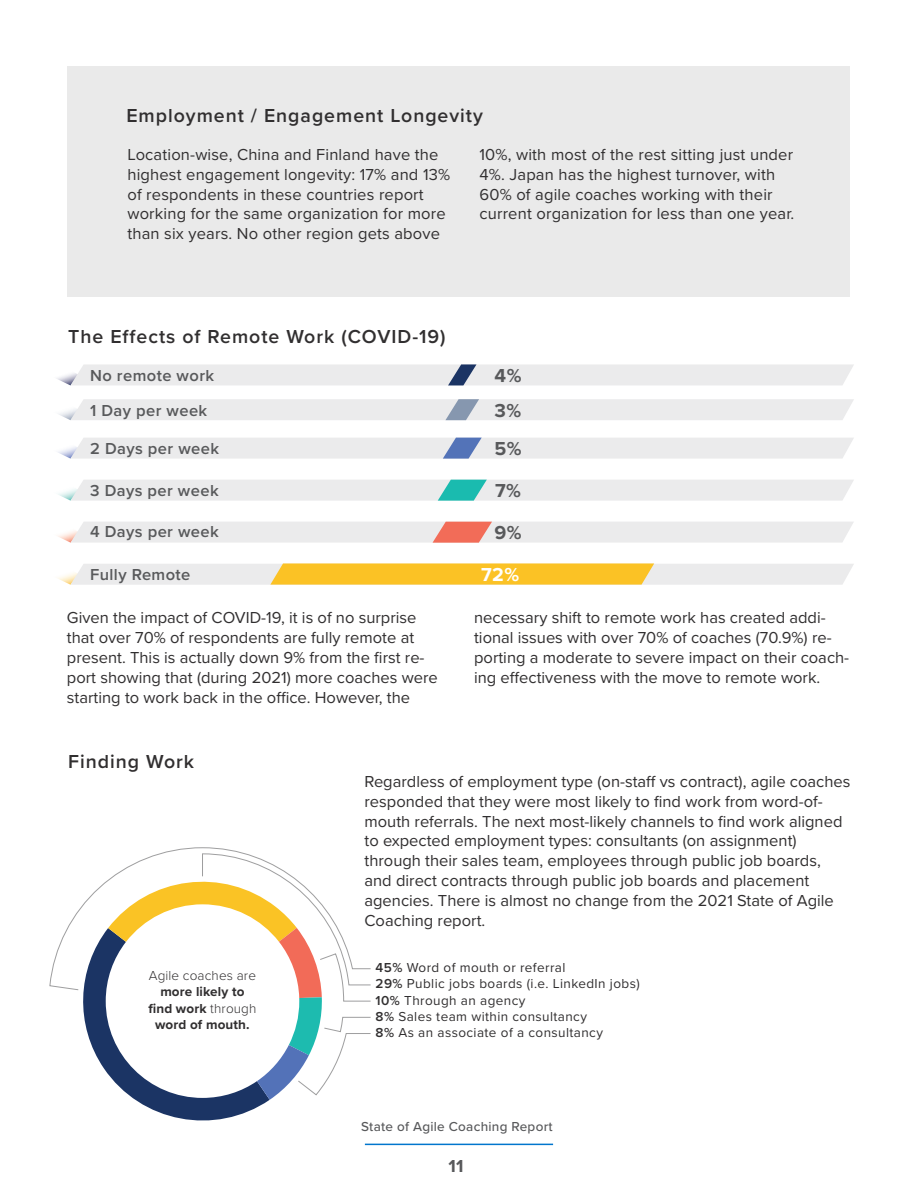
<style>
.page{position:relative;width:918px;height:1188px;background:#fff}
.page>*{position:absolute;margin:0;border:0;box-sizing:border-box;transform-origin:0 0}
.t1{font:600 19.5px "Proxima Nova";letter-spacing:.05em;color:#312f30}
.t2{font:700 19.5px "Proxima Nova";color:#58595b}
.t3{font:700 19.5px "Proxima Nova";color:#fff}
.t4{font:700 18px "Proxima Nova";color:#58595b}
.t5{font:16.5px/19.8px "Proxima Nova";color:#312f30}
.t6{font:600 16.5px "Proxima Nova";letter-spacing:.025em;color:#58595b}
.t7{font:13.5px "Proxima Nova";letter-spacing:.03em;color:#312f30}
.t8{font:700 13.5px/16.2px "Proxima Nova";letter-spacing:.01em;color:#312f30;text-align:center}
.t9{font:500 13.5px "Proxima Nova";letter-spacing:.02em;color:#58595b}
.t10{font:300 13.5px "Proxima Nova";letter-spacing:.01em;color:#312f30}
.s1{font-weight:300}
.s2{font-weight:600}
</style>
<div class="page">
<svg style="left:58px;top:521px;width:796px;height:22px;background:#ece5e4"></svg>
<svg style="left:58px;top:437px;width:796px;height:22px;background:#e7e8eb"></svg>
<div style="left:59px;top:399px;width:795px;height:21px;background:#ebebec"></div>
<svg style="left:57px;top:364px;width:797px;height:21px;background:#e7e8ea"></svg>
<svg style="left:58px;top:563px;width:796px;height:22px;background:#f3d993"></svg>
<svg style="left:58px;top:479px;width:796px;height:22px;background:#e3eaea"></svg>
<svg style="left:130px;top:1096px;width:145px;height:25px"></svg>
<svg style="left:49px;top:847px;width:322px;height:249px"></svg>
<hr style="left:365px;top:1144px;width:188px;height:1px;background:#0176cd">
<div style="left:68px;top:66px;width:782px;height:231px;background:#eaeaea"></div>
<p class="t1" style="left:126px;top:101px;width:358px">Employment / Engagement Longevity</p>
<p class="t5" style="left:127px;top:144px;width:324px">Location-wise, China and Finland have the highest engagement longevity: 17% and 13% of respondents in these countries report working for the same organization for more than six years. No other region gets above</p>
<p class="t5" style="left:480px;top:144px;width:316px">10%, with most of the rest sitting just under 4%. Japan has the highest turnover, with 60% of agile coaches working with their current organization for less than one year.</p>
<p class="t1" style="left:68px;top:322px;width:379px">The Effects of Remote Work (COVID-19)</p>
<p class="t6" style="left:90px;top:363px;width:126px">No remote work</p>
<p class="t2" style="left:495px;top:361px;width:28px">4%</p>
<p class="t6" style="left:90px;top:398px;width:119px">1 Day per week</p>
<p class="t2" style="left:495px;top:396px;width:28px">3%</p>
<p class="t6" style="left:90px;top:436px;width:130px">2 Days per week</p>
<p class="t2" style="left:494px;top:434px;width:29px">5%</p>
<p class="t6" style="left:90px;top:478px;width:130px">3 Days per week</p>
<p class="t2" style="left:495px;top:476px;width:27px">7%</p>
<p class="t6" style="left:90px;top:519px;width:130px">4 Days per week</p>
<p class="t2" style="left:494px;top:518px;width:29px">9%</p>
<p class="t6" style="left:90px;top:562px;width:102px">Fully Remote</p>
<p class="t3" style="left:481px;top:560px;width:40px">72%</p>
<p class="t5" style="left:67px;top:607px;width:372px">Given the impact of COVID-19, it is of no surprise that over 70% of respondents are fully remote at present. This is actually down 9% from the first re&shy;port showing that (during 2021) more coaches were starting to work back in the office. However, the</p>
<p class="t5" style="left:474px;top:607px;width:377px">necessary shift to remote work has created addi&shy;tional issues with over 70% of coaches (70.9%) re&shy;porting a moderate to severe impact on their coach&shy;ing effectiveness with the move to remote work.</p>
<p class="t1" style="left:68px;top:747px;width:127px">Finding Work</p>
<p class="t10" style="left:149px;top:966px;width:109px">Agile coaches are</p>
<p class="t8" style="left:148px;top:984px;width:109px">more likely to find work <span class="s1">through </span>word of mouth.</p>
<p class="t5" style="left:364px;top:771px;width:487px">Regardless of employment type (on-staff vs contract), agile coaches responded that they were most likely to find work from word-of&shy;mouth referrals. The next most-likely channels to find work aligned to expected employment types: consultants (on assignment) through their sales team, employees through public job boards, and direct contracts through public job boards and placement agencies. There is almost no change from the 2021 State of Agile Coaching report.</p>
<p class="t7" style="left:376px;top:958px;width:191px"><span class="s2">45%</span> Word of mouth or referral</p>
<p class="t7" style="left:376px;top:974px;width:266px"><span class="s2">29%</span> Public jobs boards (i.e. LinkedIn jobs)</p>
<p class="t7" style="left:376px;top:990px;width:151px"><span class="s2">10%</span> Through an agency</p>
<p class="t7" style="left:376px;top:1006px;width:213px"><span class="s2">8%</span> Sales team within consultancy</p>
<p class="t7" style="left:376px;top:1022px;width:229px"><span class="s2">8%</span> As an associate of a consultancy</p>
<p class="t9" style="left:361px;top:1116px;width:193px">State of Agile Coaching Report</p>
<p class="t4" style="left:449px;top:1152px;width:17px">11</p>
</div>
